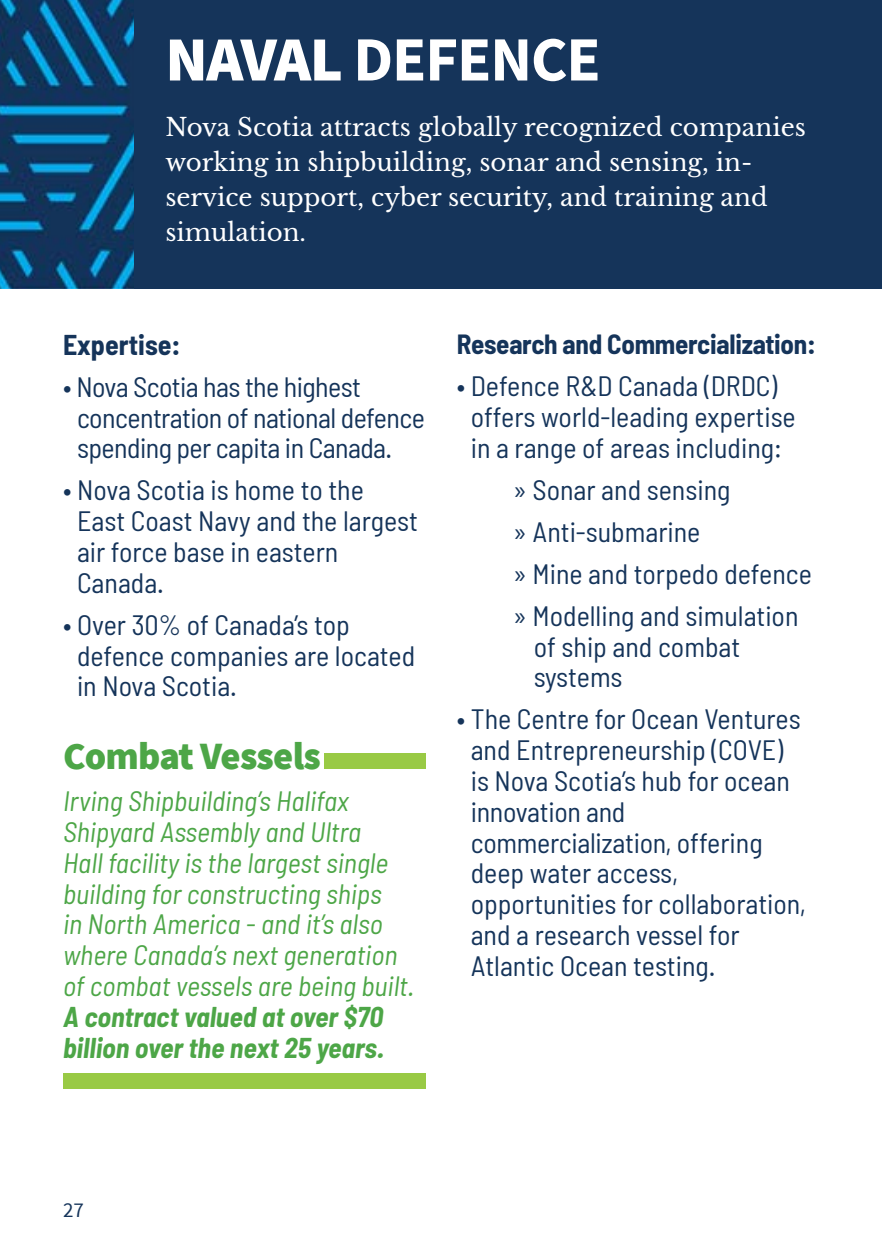
<style>
.page{position:relative;width:882px;height:1260px;background:#fff}
.page>*{position:absolute;margin:0;border:0;box-sizing:border-box;transform-origin:0 0}
.t1{font:700 63px "Source Sans Pro";letter-spacing:-.02em;color:#fff}
.t2{font:900 38.5px "Source Sans Pro";letter-spacing:-.02em;color:#4da647}
.t3{font:semi-condensed 28px/30.8px "Barlow";color:#15345a}
.t4{font:italic semi-condensed 28px/30.8px "Barlow";color:#4da647}
.t5{font:semi-condensed 28px/30.8px "Barlow";letter-spacing:-.02em;color:#15345a}
.t6{font:italic 700 semi-condensed 28px/30.8px "Barlow";color:#4da647}
.t7{font:700 semi-condensed 28px "Barlow";color:#15345a}
.t8{font:700 semi-condensed 27.3px "Barlow";letter-spacing:-.01em;color:#15345a}
.t9{font:24.5px/35px "Libre Baskerville";color:#fff}
.t10{font:21px "Source Sans Pro";color:#15345a}
.s1{font-weight:900}
</style>
<div class="page">
<div style="left:134px;top:0;width:748px;height:288px;background:#15345a"></div>
<div style="left:324px;top:753px;width:101px;height:16px;background:#99ca45"></div>
<div style="left:63px;top:1073px;width:362px;height:16px;background:#99ca45"></div>
<img style="left:0;top:0;width:134px;height:288px">
<h1 class="t1" style="left:165px;top:17px;width:437px"><span class="s1">NAVAL</span> DEFENCE</h1>
<p class="t9" style="left:165px;top:110px;width:642px">Nova Scotia attracts globally recognized companies working in shipbuilding, sonar and sensing, in&shy;service support, cyber security, and training and simulation.</p>
<p class="t7" style="left:63px;top:327px;width:119px">Expertise:</p>
<p class="t5" style="left:77px;top:371px;width:349px;text-indent:-14px">• Nova Scotia has the highest concentration of national defence spending per capita in Canada.</p>
<p class="t3" style="left:77px;top:474px;width:343px;text-indent:-14px">• Nova Scotia is home to the<br>East Coast Navy and the largest air force base in eastern<br>Canada.</p>
<p class="t3" style="left:77px;top:609px;width:340px;text-indent:-14px">• Over 30% of Canada’s top defence companies are located in Nova Scotia.</p>
<h2 class="t2" style="left:63px;top:730px;width:259px">Combat Vessels</h2>
<p class="t4" style="left:63px;top:785px;width:353px">Irving Shipbuilding’s Halifax<br>Shipyard Assembly and Ultra<br>Hall facility is the largest single building for constructing ships<br>in North America - and it’s also where Canada’s next generation of combat vessels are being built.</p>
<p class="t6" style="left:63px;top:1001px;width:323px">A contract valued at over $70 billion over the next 25 years.</p>
<p class="t8" style="left:457px;top:327px;width:361px">Research and Commercialization:</p>
<p class="t3" style="left:471px;top:370px;width:327px;text-indent:-14px">• Defence R&amp;D Canada (DRDC) offers world-leading expertise in a range of areas including:</p>
<p class="t3" style="left:513px;top:468px;width:301px;line-height:42px">» Sonar and sensing<br>» Anti-submarine<br>» Mine and torpedo defence » Modelling and simulation</p>
<p class="t3" style="left:534px;top:630px;width:208px">of ship and combat systems</p>
<p class="t3" style="left:471px;top:703px;width:337px;text-indent:-14px">• The Centre for Ocean Ventures and Entrepreneurship (COVE) is Nova Scotia’s hub for ocean innovation and commercialization, offering deep water access, opportunities for collaboration, and a research vessel for<br>Atlantic Ocean testing.</p>
<p class="t10" style="left:63px;top:1197px;width:22px">27</p>
</div>
